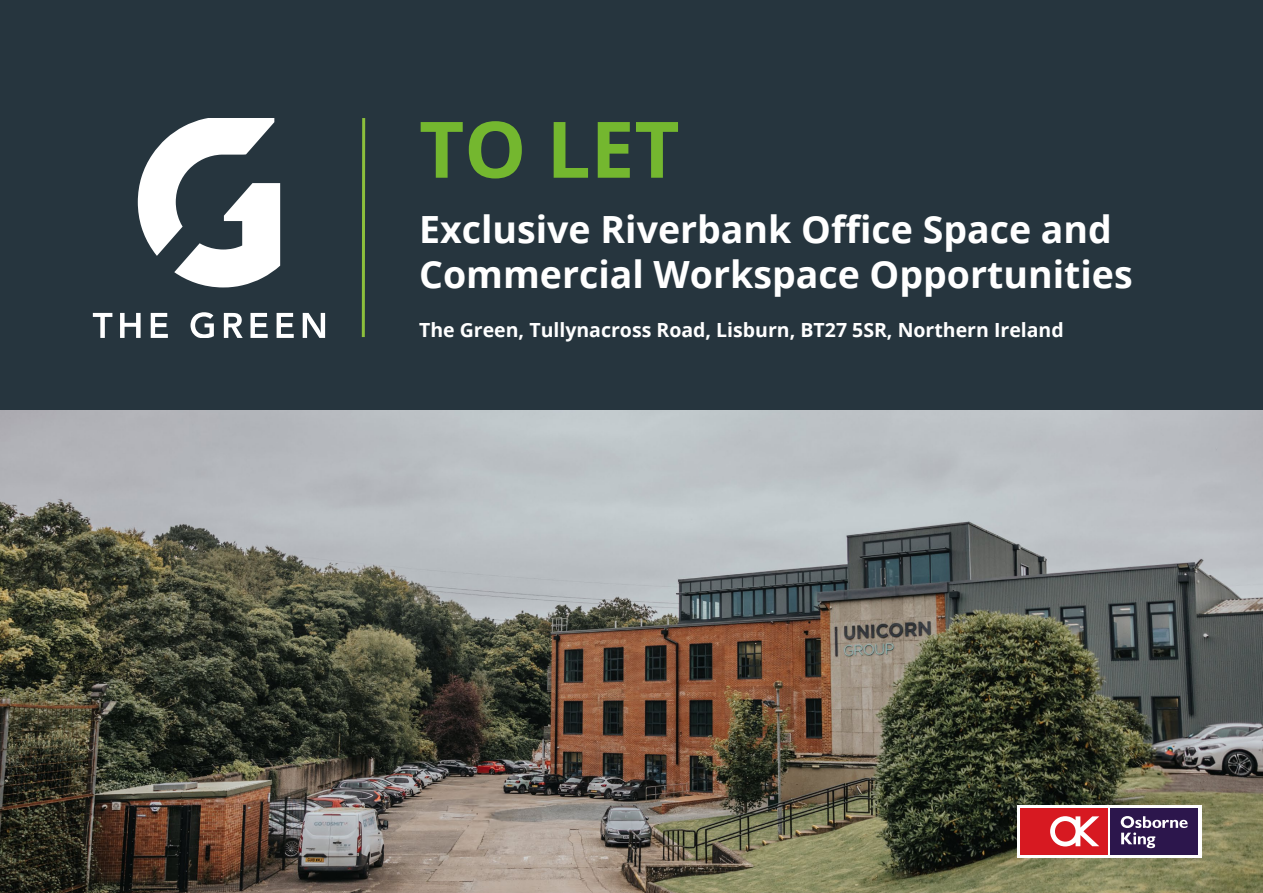
<style>
.page{position:relative;width:1263px;height:893px;background:#fff}
.page>*{position:absolute;margin:0;border:0;box-sizing:border-box;transform-origin:0 0}
.t1{font:700 78px "Open Sans";color:#74b72f}
.t2{font:700 37.5px/45px "Open Sans";color:#fff}
.t3{font:700 19.5px "Open Sans";color:#fff}
</style>
<div class="page">
<img style="left:0;top:409px;width:1263px;height:484px">
<div style="left:0;top:0;width:1263px;height:409px;background:#26353e"></div>
<svg style="left:1017px;top:805px;width:184px;height:52px"></svg>
<div style="left:1110px;top:808px;width:88px;height:46px;background:#2c164c"></div>
<svg style="left:1121px;top:816px;width:66px;height:32px"></svg>
<div style="left:1020px;top:808px;width:87px;height:46px;background:#d71921"></div>
<svg style="left:1050px;top:816px;width:49px;height:30px"></svg>
<svg style="left:93px;top:118px;width:232px;height:219px"></svg>
<hr style="left:362px;top:118px;width:3px;height:219px;background:#8cbf3c">
<h1 class="t1" style="left:419px;top:94px;width:262px">TO LET</h1>
<p class="t2" style="left:419px;top:206px;width:715px">Exclusive Riverbank Office Space and<br>Commercial Workspace Opportunities</p>
<p class="t3" style="left:419px;top:316px;width:646px">The Green, Tullynacross Road, Lisburn, BT27 5SR, Northern Ireland</p>
</div>
